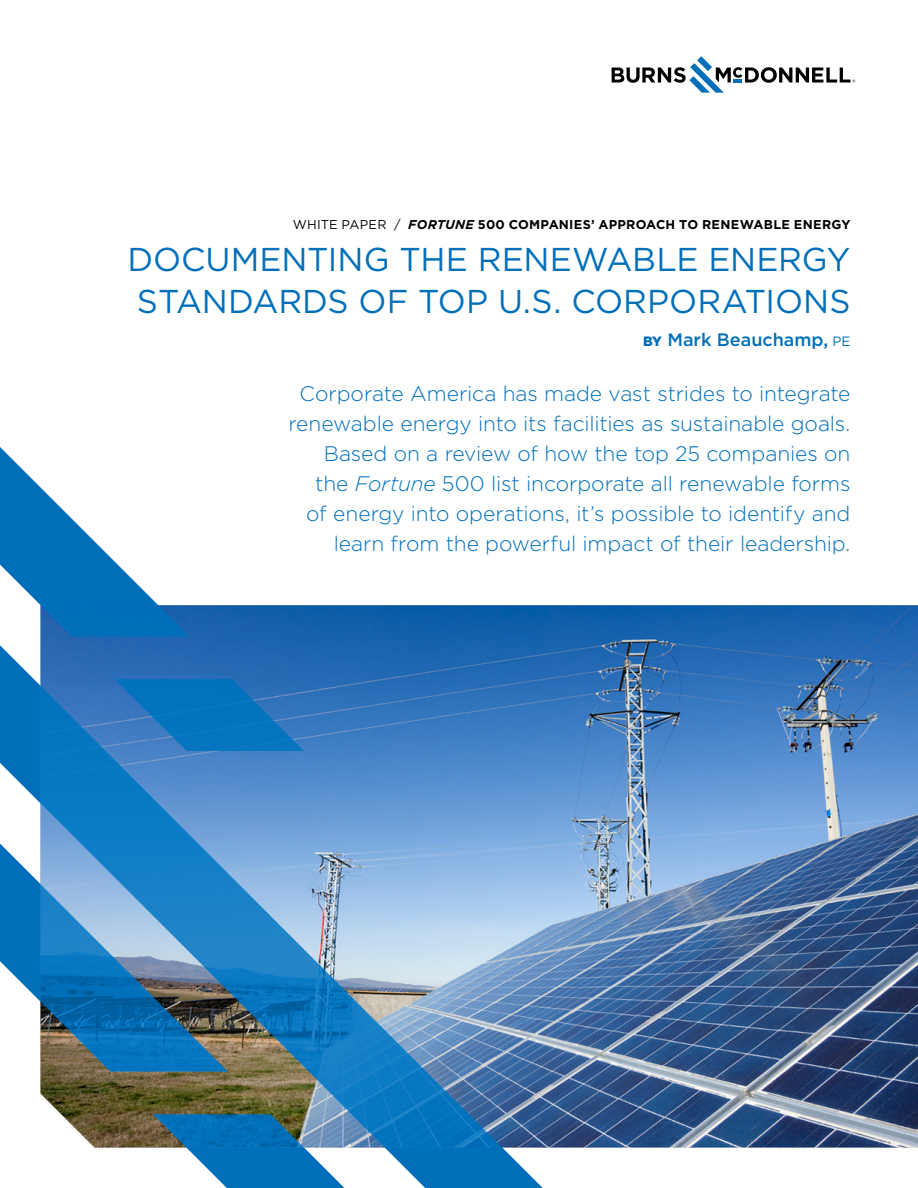
<style>
.page{position:relative;width:918px;height:1188px;background:#fff}
.page>*{position:absolute;margin:0;border:0;box-sizing:border-box;transform-origin:0 0}
.t1{font:33px/42px "Gotham";letter-spacing:-.005em;color:#006fba}
.t2{font:300 21px/30px "Gotham";letter-spacing:-.005em;color:#006fba;text-align:right}
.t3{font:500 18px "Gotham";color:#006fba}
.t4{font:700 12.75px "Gotham";letter-spacing:.02em;color:#000}
.s1{font-weight:400}
.s2{font-style:italic}
.s3{font-weight:900;font-size:13.5px}
.s4{font-weight:400;font-size:13.5px}
</style>
<div class="page">
<svg style="left:612px;top:56px;width:243px;height:37px"></svg>
<img style="left:189px;top:605px;width:729px;height:543px">
<svg style="left:0;top:447px;width:189px;height:185px"></svg>
<svg style="left:0;top:632px;width:556px;height:556px;background:#5a90c0"></svg>
<svg style="left:0;top:830px;width:228px;height:241px;background:#4a8cbb"></svg>
<svg style="left:153px;top:1114px;width:205px;height:74px"></svg>
<p class="t4" style="left:293px;top:216px;width:559px"><span class="s1">WHITE PAPER /</span> <span class="s2">FORTUNE</span> 500 COMPANIES’ APPROACH TO RENEWABLE ENERGY</p>
<h1 class="t1" style="left:127px;top:238px;width:725px">DOCUMENTING THE RENEWABLE ENERGY<br>STANDARDS OF TOP U.S. CORPORATIONS</h1>
<p class="t3" style="left:643px;top:328px;width:209px"><span class="s3">BY</span> Mark Beauchamp, <span class="s4">PE</span></p>
<p class="t2" style="left:288px;top:378px;width:564px">Corporate America has made vast strides to integrate renewable energy into its facilities as sustainable goals.<br>Based on a review of how the top 25 companies on the <span class="s2">Fortune</span> 500 list incorporate all renewable forms<br>of energy into operations, it’s possible to identify and learn from the powerful impact of their leadership.</p>
</div>
